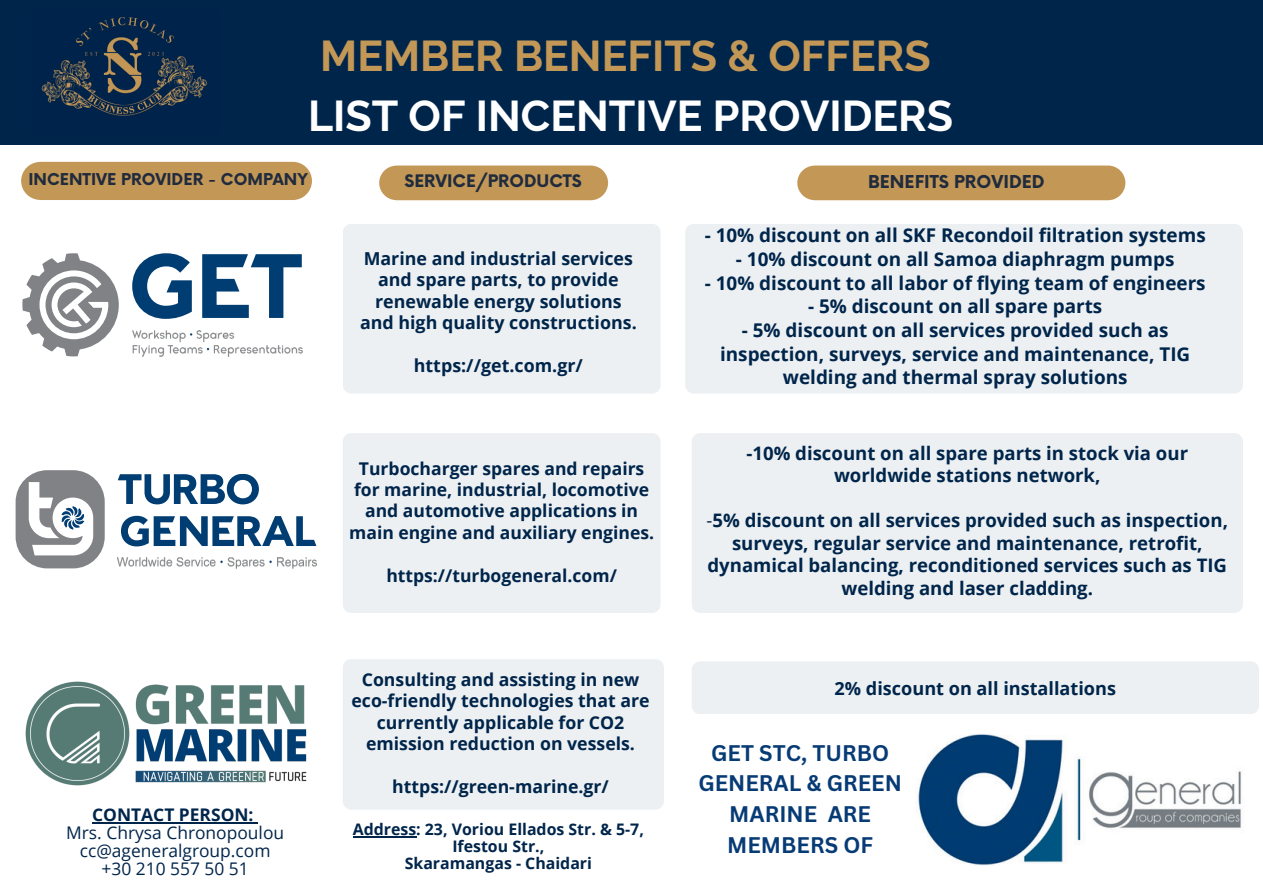
<style>
.page{position:relative;width:1263px;height:894px;background:#fff}
.page>*{position:absolute;margin:0;border:0;box-sizing:border-box;transform-origin:0 0}
.t1{font:700 42.9px/60px "Raleway";color:#fff}
.t2{font:700 21.9px/30.8px "Canva Sans";color:#073b75;text-align:center}
.t3{font:700 18.9px/23.7px "Open Sans";color:#00254b;text-align:center}
.t4{font:700 18.6px/22.5px "Open Sans";color:#00254b;text-align:center}
.t5{font:700 18.15px "Open Sans";color:#00254b}
.t6{font:700 17.85px/21.3px "Open Sans";color:#00254b;text-align:center}
.t7{font:700 17.7px/21.3px "Open Sans";color:#00254b;text-align:center}
.t8{font:700 17.55px/21.3px "Open Sans";color:#00254b;text-align:center}
.t9{font:17.4px/18px "Open Sans";color:#00254b;text-align:center}
.t10{font:700 17.25px "Now";color:#202b3d}
.t11{font:700 16.8px "Now";color:#202b3d}
.t12{font:700 15.9px/16.8px "Open Sans";color:#00254b;text-align:center}
.t13{font:700 15.9px "Now";color:#202b3d}
.s1{color:#c39857}
.s2{font-weight:700}
.s3{font-weight:400}
</style>
<div class="page">
<div style="left:0;top:0;width:1263px;height:144px;background:#00254b"></div>
<img style="left:41px;top:17px;width:166px;height:99px">
<div style="left:379px;top:165px;width:229px;height:35px;background:#c39857;border-radius:17px"></div>
<div style="left:21px;top:162px;width:291px;height:38px;background:#c39857;border-radius:19px"></div>
<div style="left:797px;top:165px;width:328px;height:35px;background:#c39857;border-radius:17px"></div>
<svg style="left:22px;top:253px;width:97px;height:103px"></svg>
<svg style="left:132px;top:253px;width:170px;height:66px"></svg>
<img style="left:132px;top:330px;width:171px;height:27px">
<div style="left:16px;top:470px;width:89px;height:98px;background:#808285;border-radius:32px"></div>
<svg style="left:29px;top:482px;width:64px;height:73px"></svg>
<svg style="left:118px;top:474px;width:198px;height:72px"></svg>
<img style="left:117px;top:557px;width:201px;height:12px">
<img style="left:25px;top:681px;width:105px;height:105px">
<img style="left:135px;top:684px;width:172px;height:78px">
<img style="left:135px;top:770px;width:172px;height:13px">
<div style="left:343px;top:224px;width:318px;height:169px;background:#edf0f2;border-radius:8px"></div>
<div style="left:685px;top:224px;width:558px;height:169px;background:#edf0f2;border-radius:8px"></div>
<div style="left:343px;top:433px;width:318px;height:179px;background:#edf0f2;border-radius:8px"></div>
<div style="left:692px;top:433px;width:551px;height:179px;background:#edf0f2;border-radius:8px"></div>
<div style="left:343px;top:659px;width:321px;height:150px;background:#edf0f2;border-radius:8px"></div>
<div style="left:692px;top:661px;width:567px;height:53px;background:#edf0f2;border-radius:8px"></div>
<img style="left:918px;top:734px;width:324px;height:130px">
<hr style="left:353px;top:836px;width:63px;height:1px;background:#00254b">
<hr style="left:92px;top:822px;width:162px;height:1px;background:#00254b">
<p class="t1" style="left:308px;top:26px;width:646px"><span class="s1">MEMBER BENEFITS &amp; OFFERS<br></span>LIST OF INCENTIVE PROVIDERS</p>
<p class="t13" style="left:28px;top:171px;width:281px">INCENTIVE PROVIDER - COMPANY</p>
<h1 class="t11" style="left:404px;top:172px;width:179px">SERVICE/PRODUCTS</h1>
<h6 class="t10" style="left:868px;top:172px;width:178px">BENEFITS PROVIDED</h6>
<p class="t9" style="left:66px;top:805px;width:219px"><span class="s2">CONTACT PERSON:<br></span>Mrs. Chrysa Chronopoulou cc@ageneralgroup.com +30 210 557 50 51</p>
<h6 class="t6" style="left:360px;top:247px;width:278px">Μarine and industrial services and spare parts, to provide renewable energy solutions and high quality constructions.</h6>
<h3 class="t6" style="left:414px;top:354px;width:171px">https://get.com.gr/</h3>
<h4 class="t8" style="left:349px;top:457px;width:306px">Turbocharger spares and repairs for marine, industrial, locomotive and automotive applications in main engine and auxiliary engines.</h4>
<h4 class="t8" style="left:386px;top:564px;width:232px">https://turbogeneral.com/</h4>
<h4 class="t7" style="left:351px;top:668px;width:300px">Consulting and assisting in new eco-friendly technologies that are currently applicable for CO2 emission reduction on vessels.</h4>
<h5 class="t7" style="left:392px;top:775px;width:218px">https://green-marine.gr/</h5>
<h4 class="t12" style="left:353px;top:820px;width:293px">Address: 23, Voriou Ellados Str. &amp; 5-7,<br>Ifestou Str.,</h4>
<h4 class="t12" style="left:405px;top:854px;width:189px">Skaramangas - Chaidari</h4>
<h4 class="t3" style="left:705px;top:223px;width:503px">- 10% discount on all SKF Recondoil filtration systems</h4>
<h4 class="t3" style="left:736px;top:247px;width:440px">- 10% discount on all Samoa diaphragm pumps</h4>
<h4 class="t3" style="left:705px;top:270px;width:502px">- 10% discount to all labor of flying team of engineers</h4>
<h4 class="t3" style="left:808px;top:294px;width:296px">- 5% discount on all spare parts</h4>
<h4 class="t3" style="left:720px;top:317px;width:472px">- 5% discount on all services provided such as inspection, surveys, service and maintenance, TIG welding and thermal spray solutions</h4>
<h4 class="t4" style="left:746px;top:441px;width:443px">-10% discount on all spare parts in stock via our worldwide stations network,</h4>
<h4 class="t4" style="left:707px;top:508px;width:523px"><span class="s3">-</span>5% discount on all services provided such as inspection, surveys, regular service and maintenance, retrofit, dynamical balancing, reconditioned services such as TIG welding and laser cladding.</h4>
<p class="t5" style="left:835px;top:675px;width:283px">2% discount on all installations</p>
<h5 class="t2" style="left:698px;top:736px;width:205px">GET STC, TURBO<br>GENERAL &amp; GREEN<br>MARINE ARE<br>MEMBERS OF</h5>
</div>
